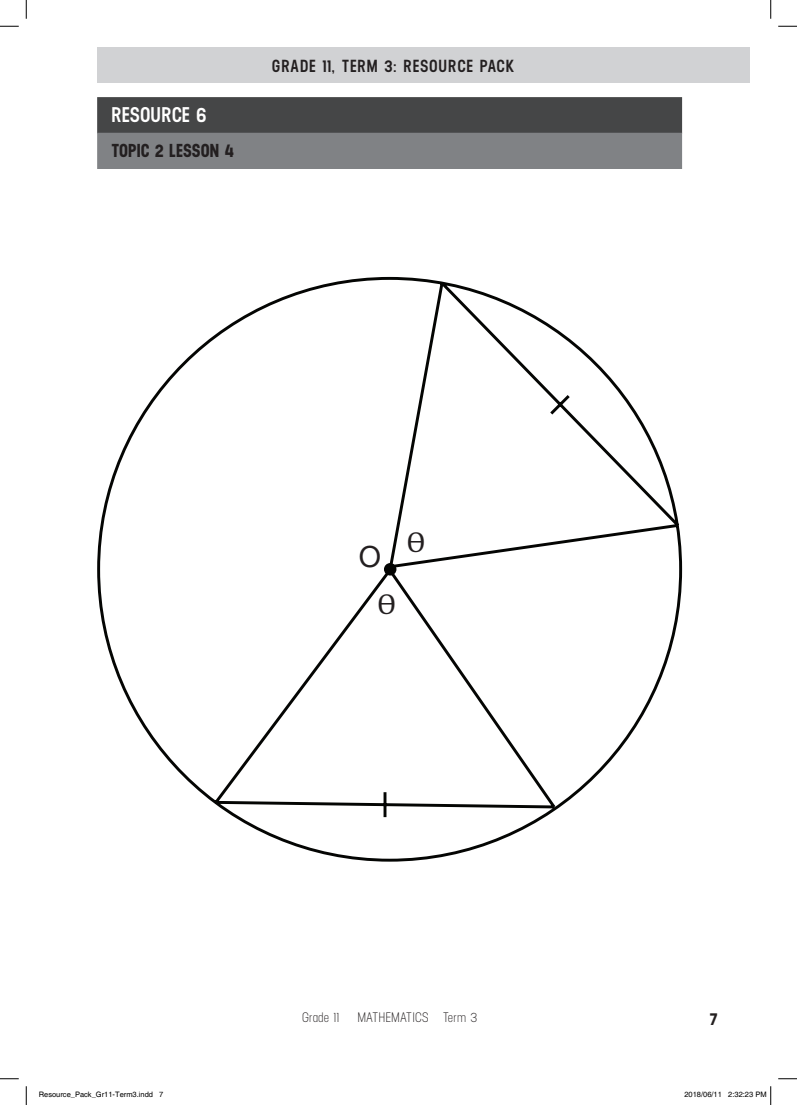
<style>
.page{position:relative;width:797px;height:1105px;background:#fff}
.page>*{position:absolute;margin:0;border:0;box-sizing:border-box;transform-origin:0 0}
.t1{font:29.38px "Cambria Math";color:#231f20}
.t2{font:29.38px "Helvetica Neue LT Std";color:#231f20}
.t3{font:600 21.25px "Neusa";letter-spacing:.01em;color:#fff}
.t4{font:700 18.75px "Neusa";letter-spacing:.005em;color:#231f20}
.t5{font:600 17.5px "Neusa";letter-spacing:.05em;color:#231f20}
.t6{font:700 17.5px "Neusa";color:#231f20}
.t7{font:13.75px "Neusa";color:#231f20}
.t8{font:7.5px "Helvetica";color:#000}
</style>
<div class="page">
<div style="left:97px;top:48px;width:652px;height:35px;background:#d1d2d4"></div>
<div style="left:97px;top:97px;width:585px;height:36px;background:#454647"></div>
<div style="left:97px;top:133px;width:585px;height:36px;background:#808285"></div>
<svg style="left:97px;top:277px;width:585px;height:585px"></svg>
<svg style="left:0;top:25px;width:19px;height:2px"></svg>
<svg style="left:778px;top:25px;width:19px;height:2px"></svg>
<svg style="left:0;top:1078px;width:19px;height:1px"></svg>
<svg style="left:778px;top:1078px;width:19px;height:1px"></svg>
<svg style="left:25px;top:0;width:2px;height:19px"></svg>
<svg style="left:25px;top:1086px;width:2px;height:19px"></svg>
<svg style="left:770px;top:0;width:1px;height:19px"></svg>
<svg style="left:770px;top:1086px;width:1px;height:19px"></svg>
<h2 class="t3" style="left:111px;top:100px;width:96px">RESOURCE 6</h2>
<h3 class="t4" style="left:111px;top:138px;width:124px">TOPIC 2 LESSON 4</h3>
<h3 class="t5" style="left:272px;top:54px;width:244px">GRADE 11, TERM 3: RESOURCE PACK</h3>
<h1 class="t2" style="left:359px;top:539px;width:24px">O</h1>
<h1 class="t1" style="left:377px;top:584px;width:21px">Ө</h1>
<h1 class="t1" style="left:406px;top:523px;width:21px">Ө</h1>
<h3 class="t7" style="left:302px;top:1009px;width:39px">Grade 11</h3>
<h3 class="t7" style="left:357px;top:1009px;width:121px">MATHEMATICS Term 3</h3>
<h3 class="t6" style="left:709px;top:1006px;width:9px">7</h3>
<p class="t8" style="left:39px;top:1090px;width:126px">Resource_Pack_Gr11-Term3.indd 7</p>
<p class="t8" style="left:684px;top:1090px;width:84px">2018/06/11 2:32:23 PM</p>
</div>
